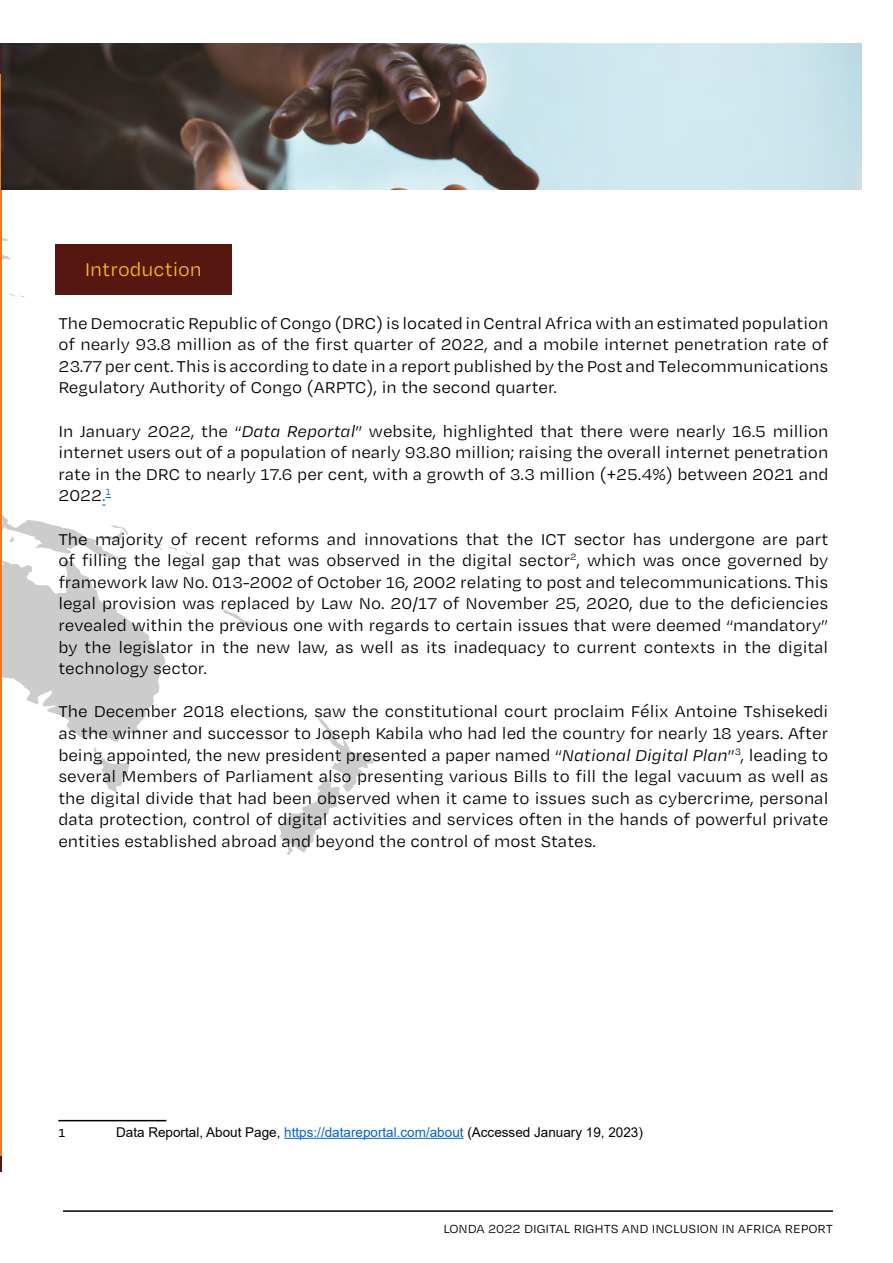
<style>
.page{position:relative;width:893px;height:1263px;background:#fff}
.page>*{position:absolute;margin:0;border:0;box-sizing:border-box;transform-origin:0 0}
.t1{font:21px "Degular Text";color:#ffb51c}
.t2{font:18px/21.6px "Degular Text";color:#000;text-align:justify}
.t3{font:13.5px "Arial";color:#000}
.t4{font:13.5px "Degular Text";color:#000}
.t5{font:500 13.5px "Degular Text";color:#000}
.s1{font-style:italic}
.s2{color:#0563c1}
</style>
<div class="page">
<hr style="left:63px;top:1210px;width:770px;height:2px;background:#000">
<svg style="left:1px;top:202px;width:373px;height:654px"></svg>
<hr style="left:0;top:43px;width:1px;height:1113px;background:#ee7529">
<div style="left:55px;top:244px;width:177px;height:50px;background:#571711"></div>
<hr style="left:0;top:43px;width:1px;height:30px;background:#571711">
<svg style="left:0;top:1156px;width:1px;height:15px"></svg>
<img style="left:1px;top:43px;width:861px;height:146px">
<hr style="left:58px;top:1120px;width:108px;height:1px;background:#000">
<hr style="left:284px;top:1138px;width:180px;height:1px;background:#0563c1">
<p class="t1" style="left:85px;top:256px;width:119px">Introduction</p>
<p class="t2" style="left:58px;top:311px;width:772px">The Democratic Republic of Congo (DRC) is located in Central Africa with an estimated population of nearly 93.8 million as of the first quarter of 2022, and a mobile internet penetration rate of 23.77 per cent. This is according to date in a report published by the Post and Telecommunications Regulatory Authority of Congo (ARPTC), in the second quarter.</p>
<p class="t2" style="left:58px;top:419px;width:771px">In January 2022, the “<span class="s1">Data Reportal</span>” website, highlighted that there were nearly 16.5 million internet users out of a population of nearly 93.80 million; raising the overall internet penetration rate in the DRC to nearly 17.6 per cent, with a growth of 3.3 million (+25.4%) between 2021 and 2022<span class="s2">.</span><sup>1</sup></p>
<p class="t2" style="left:58px;top:527px;width:771px">The majority of recent reforms and innovations that the ICT sector has undergone are part of filling the legal gap that was observed in the digital sector<sup>2</sup>, which was once governed by framework law No. 013-2002 of October 16, 2002 relating to post and telecommunications. This legal provision was replaced by Law No. 20/17 of November 25, 2020, due to the deficiencies revealed within the previous one with regards to certain issues that were deemed “mandatory” by the legislator in the new law, as well as its inadequacy to current contexts in the digital technology sector.</p>
<p class="t2" style="left:58px;top:700px;width:772px">The December 2018 elections, saw the constitutional court proclaim Félix Antoine Tshisekedi as the winner and successor to Joseph Kabila who had led the country for nearly 18 years. After being appointed, the new president presented a paper named “<span class="s1">National Digital Plan</span>”<sup>3</sup>, leading to several Members of Parliament also presenting various Bills to fill the legal vacuum as well as the digital divide that had been observed when it came to issues such as cybercrime, personal data protection, control of digital activities and services often in the hands of powerful private entities established abroad and beyond the control of most States.</p>
<p class="t5" style="left:58px;top:1124px;width:8px">1</p>
<p class="t3" style="left:116px;top:1123px;width:528px">Data Reportal, About Page, <span class="s2">https://datareportal.com/about</span> (Accessed January 19, 2023)</p>
<p class="t4" style="left:443px;top:1220px;width:391px">LONDA 2022 DIGITAL RIGHTS AND INCLUSION IN AFRICA REPORT</p>
</div>
